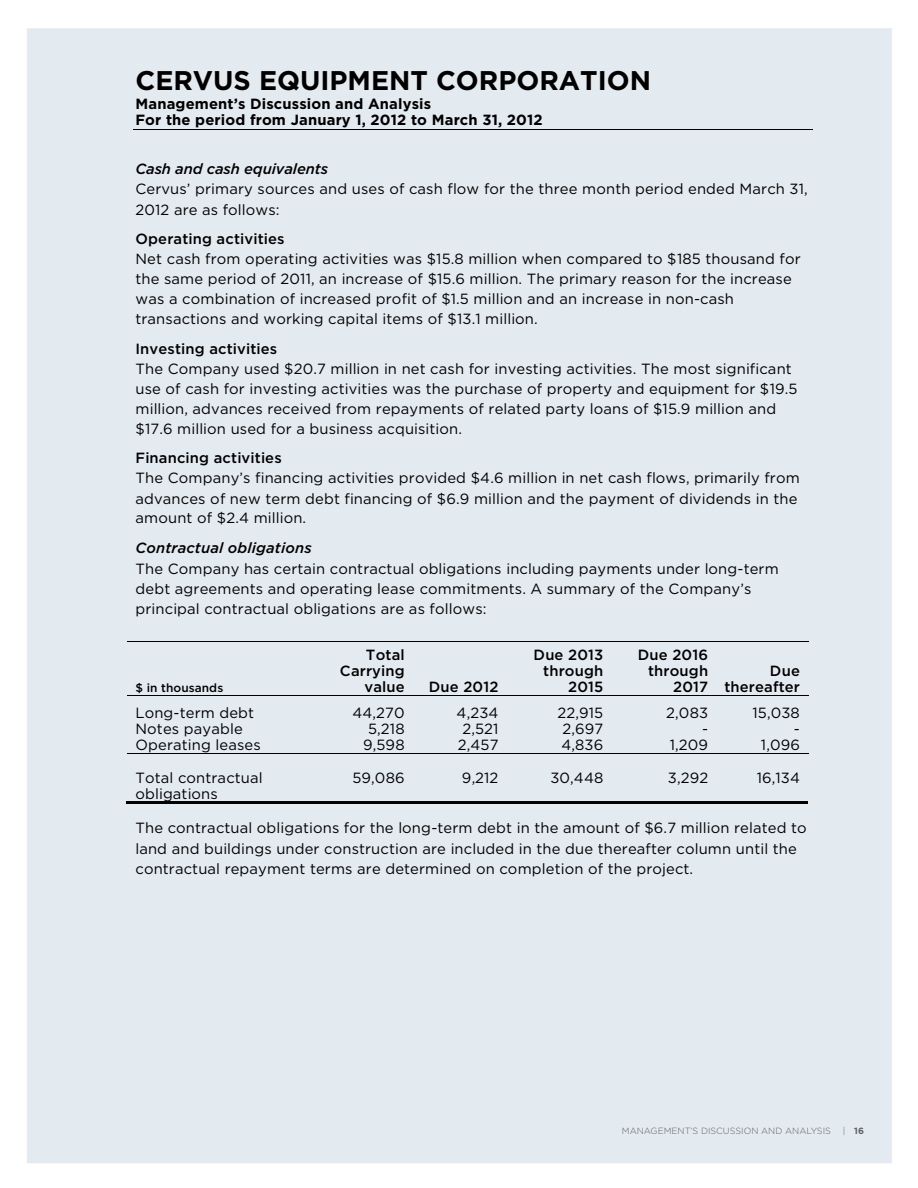
<style>
.page{position:relative;width:918px;height:1188px;background:#fff}
.page>*{position:absolute;margin:0;border:0;box-sizing:border-box;transform-origin:0 0}
.t1{font:700 27px "Gotham";color:#000}
.t2{font:14.7px/20.1px "Gotham";letter-spacing:.01em;color:#000}
.t3{font:500 14.7px/16.4px "Gotham";letter-spacing:.01em;color:#000;text-align:right}
.t4{font:700 14.7px/16.5px "Gotham";letter-spacing:.01em;color:#000}
.t5{font:italic 500 14.7px "Gotham";letter-spacing:.005em;color:#000}
.t6{font:500 11.85px "Gotham";letter-spacing:.005em;color:#000}
.t7{font:300 9px "Gotham";color:#5f6062}
.t8{font:700 9px "Gotham";color:#5f6062}
.s1{font-weight:300}
</style>
<div class="page">
<div style="left:27px;top:28px;width:865px;height:1135px;background:#e3eaf0"></div>
<hr style="left:133px;top:129px;width:680px;height:1px;background:#000">
<hr style="left:127px;top:641px;width:205px;height:1px;background:#000">
<hr style="left:332px;top:641px;width:81px;height:1px;background:#000">
<hr style="left:413px;top:641px;width:94px;height:1px;background:#000">
<hr style="left:507px;top:641px;width:104px;height:1px;background:#000">
<hr style="left:612px;top:641px;width:104px;height:1px;background:#000">
<hr style="left:717px;top:641px;width:91px;height:1px;background:#000">
<hr style="left:127px;top:695px;width:205px;height:1px;background:#000">
<hr style="left:332px;top:695px;width:81px;height:1px;background:#000">
<hr style="left:413px;top:695px;width:94px;height:1px;background:#000">
<hr style="left:507px;top:695px;width:104px;height:1px;background:#000">
<hr style="left:612px;top:695px;width:104px;height:1px;background:#000">
<hr style="left:717px;top:695px;width:91px;height:1px;background:#000">
<hr style="left:127px;top:753px;width:205px;height:1px;background:#000">
<hr style="left:332px;top:753px;width:81px;height:1px;background:#000">
<hr style="left:413px;top:753px;width:94px;height:1px;background:#000">
<hr style="left:507px;top:753px;width:104px;height:1px;background:#000">
<hr style="left:612px;top:753px;width:104px;height:1px;background:#000">
<hr style="left:717px;top:753px;width:91px;height:1px;background:#000">
<hr style="left:126px;top:802px;width:206px;height:2px;background:#000">
<hr style="left:333px;top:802px;width:80px;height:2px;background:#000">
<hr style="left:414px;top:802px;width:93px;height:2px;background:#000">
<hr style="left:508px;top:802px;width:103px;height:2px;background:#000">
<hr style="left:612px;top:802px;width:104px;height:2px;background:#000">
<hr style="left:718px;top:802px;width:90px;height:2px;background:#000">
<h1 class="t1" style="left:135px;top:64px;width:517px">CERVUS EQUIPMENT CORPORATION</h1>
<p class="t4" style="left:135px;top:95px;width:409px">Management’s Discussion and Analysis<br>For the period from January 1, 2012 to March 31, 2012</p>
<p class="t5" style="left:135px;top:160px;width:194px">Cash and cash equivalents</p>
<p class="t2" style="left:135px;top:179px;width:674px">Cervus’ primary sources and uses of cash flow for the three month period ended March 31,<br>2012 are as follows:</p>
<p class="t3" style="left:135px;top:230px;width:151px">Operating activities</p>
<p class="t2" style="left:135px;top:248px;width:667px">Net cash from operating activities was $15.8 million when compared to $185 thousand for the same period of 2011, an increase of $15.6 million. The primary reason for the increase was a combination of increased profit of $1.5 million and an increase in non-cash transactions and working capital items of $13.1 million.</p>
<p class="t3" style="left:136px;top:340px;width:143px">Investing activities</p>
<p class="t2" style="left:136px;top:358px;width:663px">The Company used $20.7 million in net cash for investing activities. The most significant use of cash for investing activities was the purchase of property and equipment for $19.5 million, advances received from repayments of related party loans of $15.9 million and $17.6 million used for a business acquisition.</p>
<p class="t3" style="left:136px;top:450px;width:148px">Financing activities</p>
<p class="t2" style="left:136px;top:468px;width:666px">The Company’s financing activities provided $4.6 million in net cash flows, primarily from advances of new term debt financing of $6.9 million and the payment of dividends in the amount of $2.4 million.</p>
<p class="t5" style="left:136px;top:539px;width:178px">Contractual obligations</p>
<p class="t2" style="left:136px;top:558px;width:645px">The Company has certain contractual obligations including payments under long-term debt agreements and operating lease commitments. A summary of the Company’s principal contractual obligations are as follows:</p>
<p class="t6" style="left:135px;top:681px;width:89px">$ in thousands</p>
<p class="t3" style="left:340px;top:646px;width:66px">Total<br>Carrying value</p>
<p class="t3" style="left:429px;top:678px;width:71px">Due 2012</p>
<p class="t3" style="left:534px;top:646px;width:71px">Due 2013 through<br>2015</p>
<p class="t3" style="left:638px;top:646px;width:72px">Due 2016 through<br>2017</p>
<p class="t3" style="left:724px;top:662px;width:77px">Due thereafter</p>
<p class="t2" style="left:135px;top:702px;width:120px">Long-term debt</p>
<p class="t2" style="left:352px;top:702px;width:54px">44,270</p>
<p class="t2" style="left:457px;top:702px;width:43px">4,234</p>
<p class="t2" style="left:558px;top:702px;width:47px">22,915</p>
<p class="t2" style="left:666px;top:702px;width:43px">2,083</p>
<p class="t2" style="left:753px;top:702px;width:49px">15,038</p>
<p class="t2" style="left:135px;top:719px;width:109px">Notes payable</p>
<p class="t2" style="left:368px;top:719px;width:38px">5,218</p>
<p class="t2" style="left:462px;top:719px;width:38px">2,521</p>
<p class="t2" style="left:562px;top:719px;width:42px">2,697</p>
<p class="t2" style="left:702px;top:719px;width:8px">-</p>
<p class="t2" style="left:794px;top:719px;width:8px">-</p>
<p class="t2" style="left:135px;top:735px;width:127px">Operating leases</p>
<p class="t2" style="left:363px;top:735px;width:43px">9,598</p>
<p class="t2" style="left:458px;top:735px;width:42px">2,457</p>
<p class="t2" style="left:561px;top:735px;width:43px">4,836</p>
<p class="t2" style="left:670px;top:735px;width:40px">1,209</p>
<p class="t2" style="left:761px;top:735px;width:41px">1,096</p>
<p class="t2" style="left:136px;top:770px;width:129px;line-height:15.9px">Total contractual obligations</p>
<p class="t2" style="left:352px;top:768px;width:54px">59,086</p>
<p class="t2" style="left:462px;top:768px;width:38px">9,212</p>
<p class="t2" style="left:550px;top:768px;width:55px">30,448</p>
<p class="t2" style="left:668px;top:768px;width:42px">3,292</p>
<p class="t2" style="left:757px;top:768px;width:45px">16,134</p>
<p class="t2" style="left:135px;top:818px;width:673px">The contractual obligations for the long-term debt in the amount of $6.7 million related to land and buildings under construction are included in the due thereafter column until the contractual repayment terms are determined on completion of the project.</p>
<p class="t7" style="left:622px;top:1126px;width:211px">MANAGEM ENT’S DISCUSSION AND ANALYSIS</p>
<p class="t8" style="left:843px;top:1126px;width:23px"><span class="s1">|</span> 16</p>
</div>
